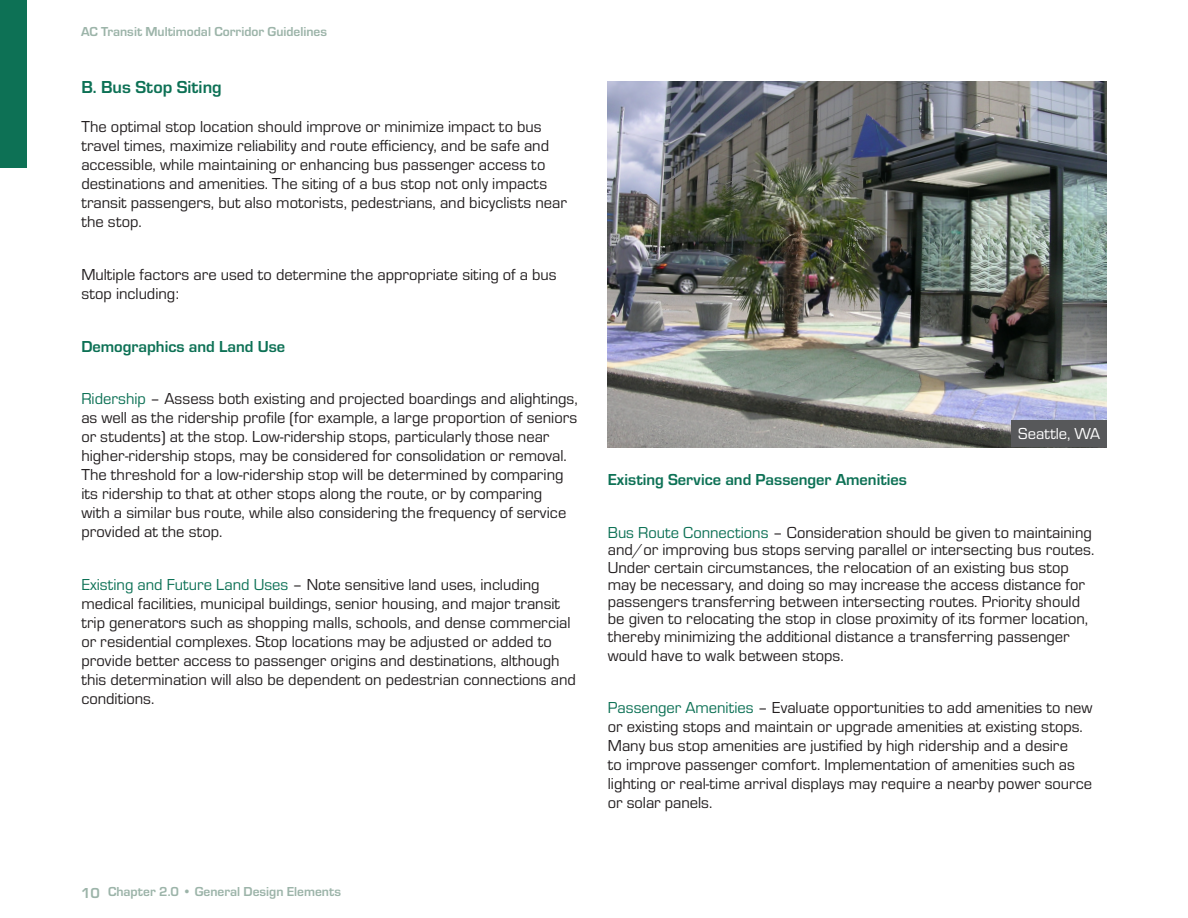
<style>
.page{position:relative;width:1188px;height:918px;background:#fff}
.page>*{position:absolute;margin:0;border:0;box-sizing:border-box;transform-origin:0 0}
.HEADING_3{font:700 18px "Eurostile";color:#0d7155}
.BODY_TEXT{font:16.5px/18.9px "Eurostile";color:#231f20}
.BODY_TEXT-2{font:700 16.5px "Eurostile";color:#0d7155}
.BODY_TEXT-3{font:16.5px "Eurostile";color:#fff}
.t1{font:700 13.5px "Eurostile";color:#9cb4a9}
.s1{color:#0d7155}
.s2{font-size:15px}
</style>
<div class="page">
<div style="left:0;top:0;width:27px;height:167px;background:#0d7155"></div>
<img style="left:608px;top:81px;width:499px;height:366px">
<div style="left:1011px;top:421px;width:96px;height:26px;background:#57585a"></div>
<p class="t1" style="left:81px;top:22px;width:248px">AC Transit Multimodal Corridor Guidelines</p>
<p class="HEADING_3" style="left:81px;top:74px;width:142px">B. Bus Stop Siting</p>
<p class="BODY_TEXT" style="left:81px;top:117px;width:487px">The optimal stop location should improve or minimize impact to bus travel times, maximize reliability and route efficiency, and be safe and accessible, while maintaining or enhancing bus passenger access to destinations and amenities. The siting of a bus stop not only impacts transit passengers, but also motorists, pedestrians, and bicyclists near the stop.</p>
<p class="BODY_TEXT" style="left:81px;top:264px;width:477px">Multiple factors are used to determine the appropriate siting of a bus stop including:</p>
<p class="BODY_TEXT-2" style="left:81px;top:334px;width:205px">Demographics and Land Use</p>
<p class="BODY_TEXT" style="left:81px;top:389px;width:498px"><span class="s1">Ridership</span> – Assess both existing and projected boardings and alightings, as well as the ridership profile (for example, a large proportion of seniors or students) at the stop. Low-ridership stops, particularly those near higher-ridership stops, may be considered for consolidation or removal.<br>The threshold for a low-ridership stop will be determined by comparing its ridership to that at other stops along the route, or by comparing<br>with a similar bus route, while also considering the frequency of service provided at the stop.</p>
<p class="BODY_TEXT" style="left:81px;top:574px;width:496px"><span class="s1">Existing and Future Land Uses</span> – Note sensitive land uses, including medical facilities, municipal buildings, senior housing, and major transit trip generators such as shopping malls, schools, and dense commercial or residential complexes. Stop locations may be adjusted or added to provide better access to passenger origins and destinations, although this determination will also be dependent on pedestrian connections and conditions.</p>
<p class="t1" style="left:81px;top:882px;width:262px"><span class="s2">10</span> Chapter 2.0 • General Design Elements</p>
<p class="BODY_TEXT-3" style="left:1018px;top:423px;width:84px">Seattle, WA</p>
<p class="BODY_TEXT-2" style="left:608px;top:468px;width:301px">Existing Service and Passenger Amenities</p>
<p class="BODY_TEXT" style="left:608px;top:523px;width:488px;line-height:17.2px"><span class="s1">Bus Route Connections</span> – Consideration should be given to maintaining and/or improving bus stops serving parallel or intersecting bus routes.<br>Under certain circumstances, the relocation of an existing bus stop may be necessary, and doing so may increase the access distance for passengers transferring between intersecting routes. Priority should be given to relocating the stop in close proximity of its former location, thereby minimizing the additional distance a transferring passenger</p>
<p class="BODY_TEXT" style="left:608px;top:645px;width:237px">would have to walk between stops.</p>
<p class="BODY_TEXT" style="left:608px;top:698px;width:486px"><span class="s1">Passenger Amenities</span> – Evaluate opportunities to add amenities to new or existing stops and maintain or upgrade amenities at existing stops.<br>Many bus stop amenities are justified by high ridership and a desire<br>to improve passenger comfort. Implementation of amenities such as lighting or real-time arrival displays may require a nearby power source or solar panels.</p>
</div>
